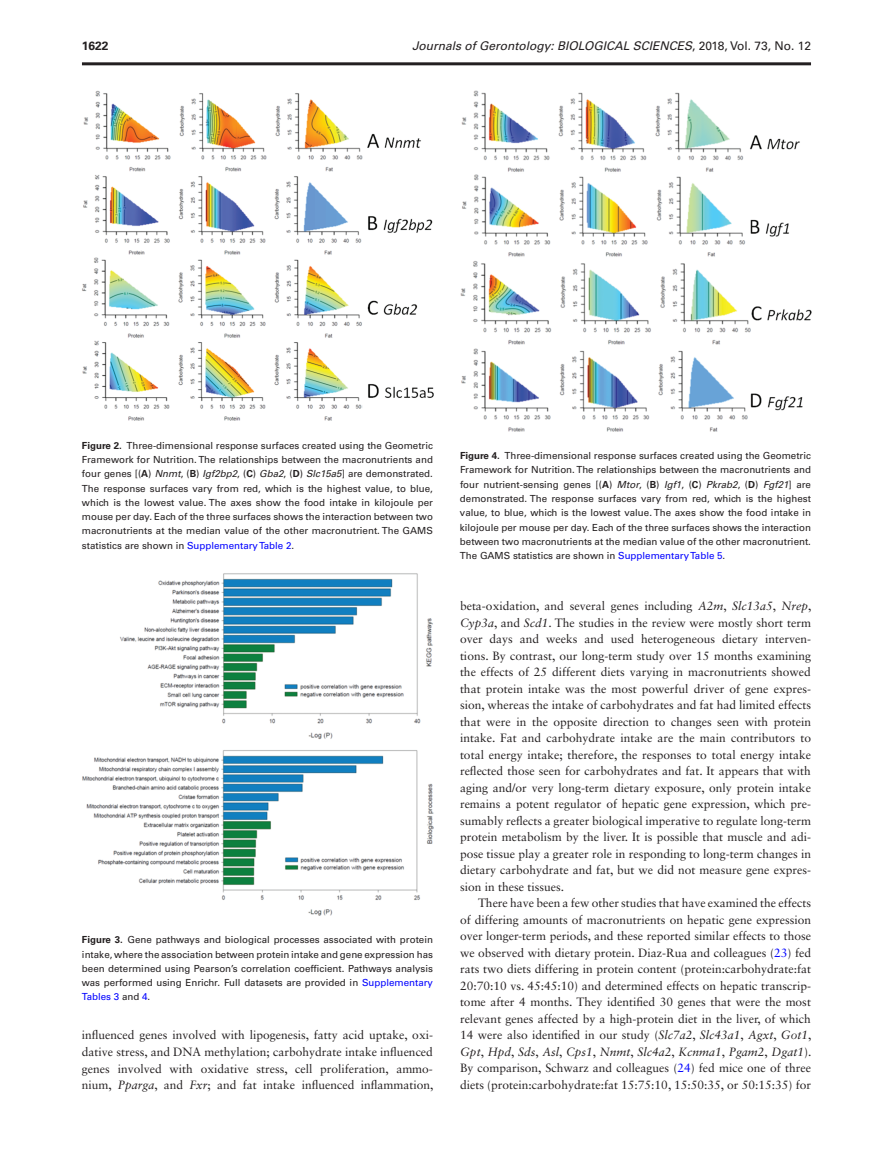
<style>
.page{position:relative;width:893px;height:1174px;background:#fff}
.page>*{position:absolute;margin:0;border:0;box-sizing:border-box;transform-origin:0 0}
.t1{font:12px/16.5px "Sabon LT Std";color:#231f20;text-align:justify}
.t2{font:italic 12px "Univers LT Std";color:#231f20}
.t3{font:700 12px "Univers LT Std";color:#231f20}
.t4{font:9.75px/14.2px "Univers LT Std";color:#231f20;text-align:justify}
.s1{font-style:normal}
.s2{font-weight:700}
.s3{font-style:italic}
.s4{color:#00f}
</style>
<div class="page">
<img style="left:82px;top:573px;width:352px;height:343px">
<img style="left:82px;top:90px;width:352px;height:331px">
<img style="left:460px;top:90px;width:352px;height:342px">
<hr style="left:82px;top:62px;width:729px;height:3px;background:#231f20">
<p class="t3" style="left:82px;top:39px;width:28px">1622</p>
<p class="t2" style="left:412px;top:39px;width:400px">Journals of Gerontology: BIOLOGICAL SCIENCES<span class="s1">, 2018, Vol. 73, No. 12</span></p>
<p class="t4" style="left:82px;top:438px;width:353px"><span class="s2">Figure 2.</span> Three-dimensional response surfaces created using the Geometric Framework for Nutrition. The relationships between the macronutrients and four genes [(<span class="s2">A</span>) <span class="s3">Nnmt</span>, (<span class="s2">B</span>) <span class="s3">Igf2bp2</span>, (<span class="s2">C</span>) <span class="s3">Gba2</span>, (<span class="s2">D</span>) <span class="s3">Slc15a5</span>] are demonstrated.<br>The response surfaces vary from red, which is the highest value, to blue, which is the lowest value. The axes show the food intake in kilojoule per mouse per day. Each of the three surfaces shows the interaction between two macronutrients at the median value of the other macronutrient. The GAMS statistics are shown in <span class="s4">Supplementary Table 2</span>.</p>
<p class="t4" style="left:460px;top:449px;width:353px"><span class="s2">Figure 4.</span> Three-dimensional response surfaces created using the Geometric Framework for Nutrition. The relationships between the macronutrients and four nutrient-sensing genes [(<span class="s2">A</span>) <span class="s3">Mtor</span>, (<span class="s2">B</span>) <span class="s3">Igf1</span>, (<span class="s2">C</span>) <span class="s3">Pkrab2</span>, (<span class="s2">D</span>) <span class="s3">Fgf21</span>] are demonstrated. The response surfaces vary from red, which is the highest value, to blue, which is the lowest value. The axes show the food intake in kilojoule per mouse per day. Each of the three surfaces shows the interaction between two macronutrients at the median value of the other macronutrient.<br>The GAMS statistics are shown in <span class="s4">Supplementary Table 5</span>.</p>
<p class="t4" style="left:82px;top:932px;width:353px"><span class="s2">Figure 3.</span> Gene pathways and biological processes associated with protein intake, where the association between protein intake and gene expression has been determined using Pearson’s correlation coefficient. Pathways analysis was performed using Enrichr. Full datasets are provided in <span class="s4">Supplementary Tables 3</span> and <span class="s4">4</span>.</p>
<p class="t1" style="left:82px;top:1027px;width:353px">influenced genes involved with lipogenesis, fatty acid uptake, oxi&shy;dative stress, and DNA methylation; carbohydrate intake influenced genes involved with oxidative stress, cell proliferation, ammo&shy;nium, <span class="s3">Pparga</span>, and <span class="s3">Fxr</span>; and fat intake influenced inflammation,</p>
<p class="t1" style="left:460px;top:597px;width:353px">beta-oxidation, and several genes including <span class="s3">A2m</span>, <span class="s3">Slc13a5</span>, <span class="s3">Nrep</span>, <span class="s3">Cyp3a</span>, and <span class="s3">Scd1</span>. The studies in the review were mostly short term over days and weeks and used heterogeneous dietary interven&shy;tions. By contrast, our long-term study over 15 months examining the effects of 25 different diets varying in macronutrients showed that protein intake was the most powerful driver of gene expres&shy;sion, whereas the intake of carbohydrates and fat had limited effects that were in the opposite direction to changes seen with protein intake. Fat and carbohydrate intake are the main contributors to total energy intake; therefore, the responses to total energy intake reflected those seen for carbohydrates and fat. It appears that with aging and/or very long-term dietary exposure, only protein intake remains a potent regulator of hepatic gene expression, which pre&shy;sumably reflects a greater biological imperative to regulate long-term protein metabolism by the liver. It is possible that muscle and adi&shy;pose tissue play a greater role in responding to long-term changes in dietary carbohydrate and fat, but we did not measure gene expres&shy;sion in these tissues.</p>
<p class="t1" style="left:460px;top:894px;width:353px;text-indent:18px">There have been a few other studies that have examined the effects of differing amounts of macronutrients on hepatic gene expression over longer-term periods, and these reported similar effects to those we observed with dietary protein. Diaz-Rua and colleagues (<span class="s4">23</span>) fed rats two diets differing in protein content (protein:carbohydrate:fat 20:70:10 vs. 45:45:10) and determined effects on hepatic transcrip&shy;tome after 4 months. They identified 30 genes that were the most relevant genes affected by a high-protein diet in the liver, of which 14 were also identified in our study (<span class="s3">Slc7a2</span>, <span class="s3">Slc43a1</span>, <span class="s3">Agxt</span>, <span class="s3">Got1</span>, <span class="s3">Gpt</span>, <span class="s3">Hpd</span>, <span class="s3">Sds</span>, <span class="s3">Asl</span>, <span class="s3">Cps1</span>, <span class="s3">Nnmt</span>, <span class="s3">Slc4a2</span>, <span class="s3">Kcnma1</span>, <span class="s3">Pgam2</span>, <span class="s3">Dgat1</span>).<br>By comparison, Schwarz and colleagues (<span class="s4">24</span>) fed mice one of three diets (protein:carbohydrate:fat 15:75:10, 15:50:35, or 50:15:35) for</p>
</div>
